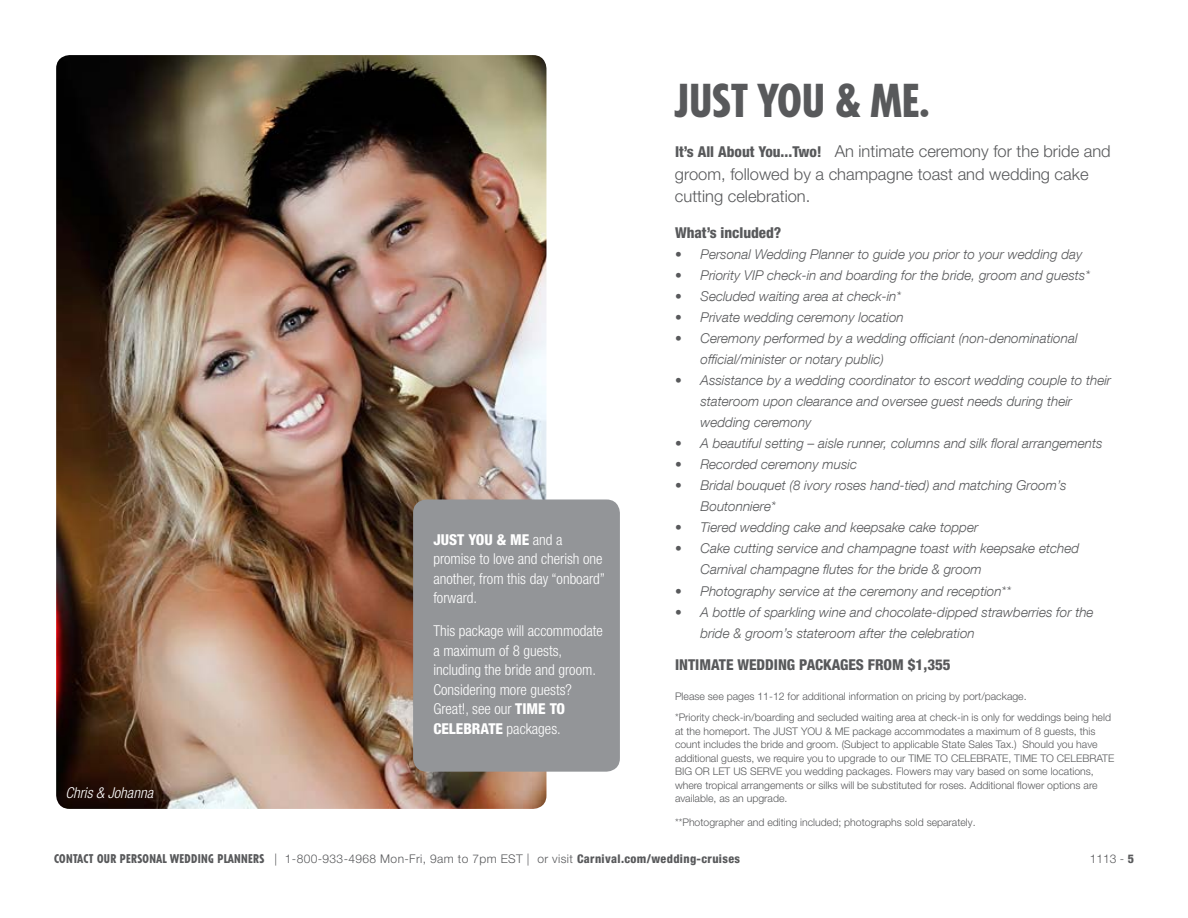
<style>
.page{position:relative;width:1188px;height:918px;background:#fff}
.page>*{position:absolute;margin:0;border:0;box-sizing:border-box;transform-origin:0 0}
.t1{font:800 condensed 45px "Tempo Std";color:#58595b}
.t2{font:300 16.5px/22.5px "Helvetica Neue LT Pro";color:#58595b}
.t3{font:300 condensed 15px/19.5px "Helvetica Neue LT Std";color:#fff}
.t4{font:800 condensed 15px "Helvetica Neue LT Std";color:#58595b}
.t5{font:italic 300 condensed 15px "Helvetica Neue LT Std";color:#fff}
.t6{font:italic 300 13.5px/21px "Helvetica Neue LT Com";color:#58595b}
.t7{font:300 12px "Helvetica Neue LT Pro";letter-spacing:.03em;color:#58595b}
.t8{font:300 10.5px/13.5px "Helvetica Neue LT Pro";color:#58595b}
.s1{font-weight:800}
.s2{font-family:"Helvetica Neue LT Std";font-weight:800;font-stretch:condensed;font-size:15px}
.s3{font-family:"Tempo Std";font-weight:800;font-stretch:condensed}
.s4{font-family:"Helvetica Neue LT Std";font-weight:800;font-stretch:condensed}
</style>
<div class="page">
<img style="left:56px;top:55px;width:490px;height:754px">
<div style="left:413px;top:500px;width:207px;height:272px;background:#939598;border-radius:14px"></div>
<p class="t5" style="left:65px;top:784px;width:89px">Chris &amp; Johanna</p>
<p class="t3" style="left:433px;top:530px;width:173px"><span class="s1">JUST YOU &amp; ME</span> and a promise to love and cherish one another, from this day “onboard” forward.</p>
<p class="t3" style="left:433px;top:621px;width:171px">This package will accommodate a maximum of 8 guests, including the bride and groom.<br>Considering more guests?<br>Great!, see our <span class="s1">TIME TO<br>CELEB</span></p>
<p class="t3" style="left:472px;top:719px;width:90px"><span class="s1">RATE</span> packages.</p>
<h1 class="t1" style="left:675px;top:72px;width:257px">JUST YOU &amp; ME.</h1>
<p class="t2" style="left:675px;top:140px;width:437px"><span class="s2">It’s All About You...Two!</span> An intimate ceremony for the bride and groom, followed by a champagne toast and wedding cake cutting celebration.</p>
<p class="t4" style="left:675px;top:224px;width:108px">What’s included?</p>
<p class="t6" style="left:675px;top:244px;width:409px">• Personal Wedding Planner to guide you prior to your wedding day</p>
<p class="t6" style="left:675px;top:265px;width:417px">• Priority VIP check-in and boarding for the bride, groom and guests*</p>
<p class="t6" style="left:675px;top:286px;width:228px">• Secluded waiting area at check-in*</p>
<p class="t6" style="left:675px;top:307px;width:230px">• Private wedding ceremony location</p>
<p class="t6" style="left:701px;top:328px;width:379px;text-indent:-26px">• Ceremony performed by a wedding officiant (non-denominational official/minister or notary public)</p>
<p class="t6" style="left:701px;top:370px;width:412px;text-indent:-26px">• Assistance by a wedding coordinator to escort wedding couple to their stateroom upon clearance and oversee guest needs during their wedding ceremony</p>
<p class="t6" style="left:675px;top:433px;width:429px">• A beautiful setting – aisle runner, columns and silk floral arrangements</p>
<p class="t6" style="left:675px;top:454px;width:184px">• Recorded ceremony music</p>
<p class="t6" style="left:701px;top:475px;width:368px;text-indent:-26px">• Bridal bouquet (8 ivory roses hand-tied) and matching Groom’s<br>Boutonniere*</p>
<p class="t6" style="left:675px;top:517px;width:305px">• Tiered wedding cake and keepsake cake topper</p>
<p class="t6" style="left:701px;top:538px;width:380px;text-indent:-26px">• Cake cutting service and champagne toast with keepsake etched<br>Carnival champagne flutes for the bride &amp; groom</p>
<p class="t6" style="left:675px;top:580px;width:338px">• Photography service at the ceremony and reception**</p>
<p class="t6" style="left:701px;top:601px;width:395px;text-indent:-26px">• A bottle of sparkling wine and chocolate-dipped strawberries for the bride &amp; groom’s stateroom after the celebration</p>
<p class="t4" style="left:675px;top:656px;width:45px">INTIMATE</p>
<p class="t4" style="left:737px;top:656px;width:215px">WEDDING PACKAGES FROM $1,355</p>
<p class="t8" style="left:675px;top:686px;width:438px;line-height:21px">Please see pages 11-12 for additional information on pricing by port/package.<br>*Priority check-in/boarding and secluded waiting area at check-in is only for weddings being held</p>
<p class="t8" style="left:675px;top:724px;width:441px">at the homeport. The JUST YOU &amp; ME package accommodates a maximum of 8 guests, this count includes the bride and groom. (Subject to applicable State Sales Tax.) Should you have additional guests, we require you to upgrade to our TIME TO CELEBRATE, TIME TO CELEBRATE BIG OR LET US SERVE you wedding packages. Flowers may vary based on some locations, where tropical arrangements or silks will be substituted for roses. Additional flower options are available, as an upgrade.</p>
<p class="t8" style="left:675px;top:816px;width:302px">**Photographer and editing included; photographs sold separately.</p>
<p class="t7" style="left:54px;top:852px;width:688px"><span class="s3">CONTACT OUR PERSONAL WEDDING PLANNERS</span> | 1-800-933-4968 Mon-Fri, 9am to 7pm EST | or visit <span class="s4">Carnival.com/wedding-cruises</span></p>
<p class="t7" style="left:1090px;top:852px;width:46px">1113 - <span class="s4">5</span></p>
</div>
